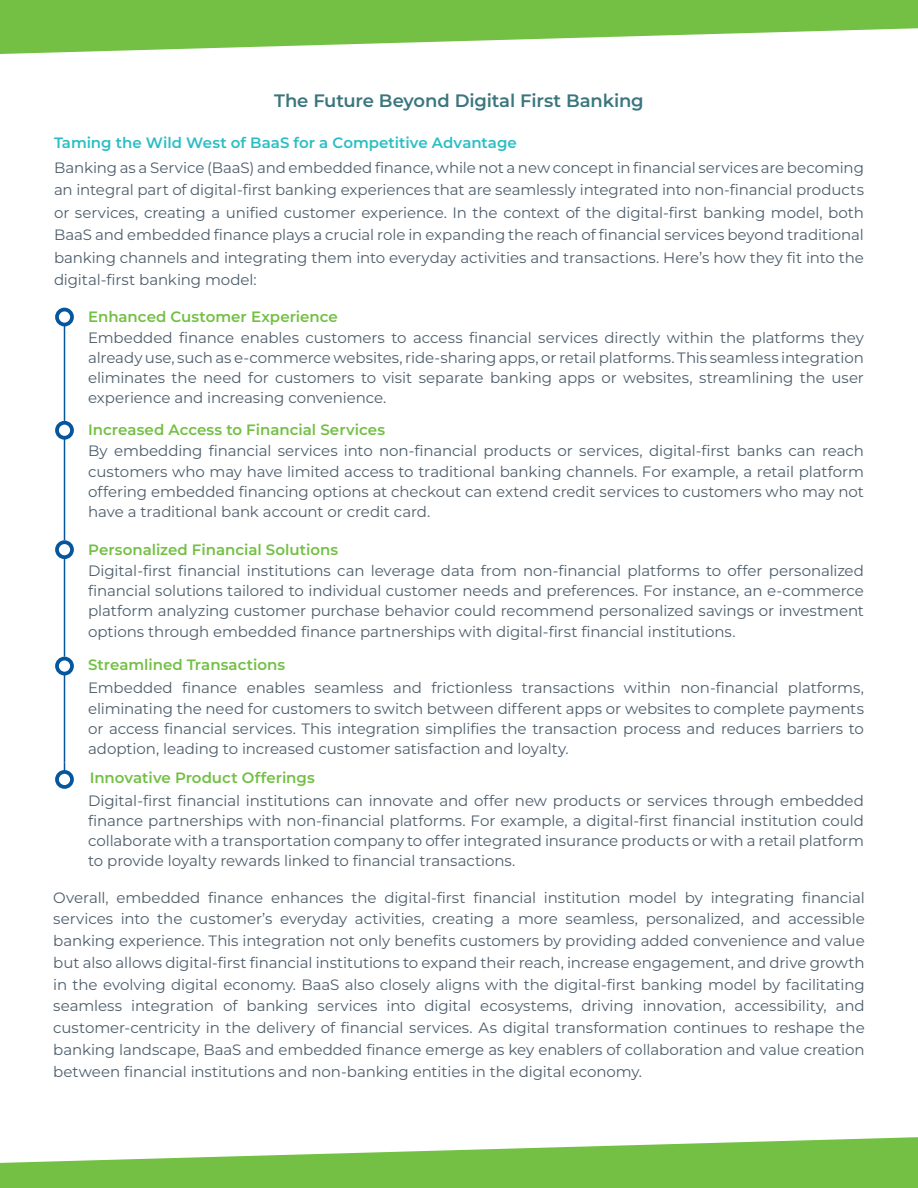
<style>
.page{position:relative;width:918px;height:1188px;background:#fff}
.page>*{position:absolute;margin:0;border:0;box-sizing:border-box;transform-origin:0 0}
.t1{font:600 18px "Montserrat";letter-spacing:-.01em;color:#3b767e}
.t2{font:15px/20.2px "Montserrat";letter-spacing:-.005em;color:#4e5e6c;text-align:justify}
.t3{font:600 15px "Montserrat";color:#73c044}
.t4{font:600 15px "Montserrat";color:#2abec4}
</style>
<div class="page">
<svg style="left:0;top:0;width:918px;height:54px;fill:#73c044"></svg>
<svg style="left:0;top:1137px;width:918px;height:51px;fill:#73c044"></svg>
<hr style="left:64px;top:325px;width:1px;height:96px;background:#05569d">
<div style="left:55px;top:308px;width:19px;height:18px;border:4px solid #05569d;border-radius:50%"></div>
<hr style="left:64px;top:438px;width:1px;height:102px;background:#05569d">
<div style="left:55px;top:421px;width:19px;height:19px;border:4px solid #05569d;border-radius:50%"></div>
<hr style="left:64px;top:557px;width:1px;height:100px;background:#05569d">
<div style="left:55px;top:540px;width:19px;height:19px;border:4px solid #05569d;border-radius:50%"></div>
<hr style="left:64px;top:674px;width:1px;height:89px;background:#05569d">
<div style="left:55px;top:657px;width:19px;height:18px;border:4px solid #05569d;border-radius:50%"></div>
<div style="left:55px;top:770px;width:19px;height:19px;border:4px solid #05569d;border-radius:50%"></div>
<p class="t1" style="left:274px;top:88px;width:371px">The Future Beyond Digital First Banking</p>
<p class="t4" style="left:54px;top:132px;width:464px">Taming the Wild West of BaaS for a Competitive Advantage</p>
<p class="t2" style="left:54px;top:156px;width:812px;line-height:22.5px">Banking as a Service (BaaS) and embedded finance, while not a new concept in financial services are becoming an integral part of digital-first banking experiences that are seamlessly integrated into non-financial products or services, creating a unified customer experience. In the context of the digital-first banking model, both BaaS and embedded finance plays a crucial role in expanding the reach of financial services beyond traditional banking channels and integrating them into everyday activities and transactions. Here’s how they fit into the digital-first banking model:</p>
<p class="t3" style="left:88px;top:306px;width:251px">Enhanced Customer Experience</p>
<p class="t2" style="left:88px;top:327px;width:777px">Embedded finance enables customers to access financial services directly within the platforms they already use, such as e-commerce websites, ride-sharing apps, or retail platforms. This seamless integration eliminates the need for customers to visit separate banking apps or websites, streamlining the user experience and increasing convenience.</p>
<p class="t2" style="left:88px;top:440px;width:777px">By embedding financial services into non-financial products or services, digital-first banks can reach customers who may have limited access to traditional banking channels. For example, a retail platform offering embedded financing options at checkout can extend credit services to customers who may not have a traditional bank account or credit card.</p>
<p class="t3" style="left:88px;top:419px;width:298px">Increased Access to Financial Services</p>
<p class="t3" style="left:88px;top:539px;width:252px">Personalized Financial Solutions</p>
<p class="t2" style="left:88px;top:560px;width:777px">Digital-first financial institutions can leverage data from non-financial platforms to offer personalized financial solutions tailored to individual customer needs and preferences. For instance, an e-commerce platform analyzing customer purchase behavior could recommend personalized savings or investment options through embedded finance partnerships with digital-first financial institutions.</p>
<p class="t3" style="left:88px;top:654px;width:199px">Streamlined Transactions</p>
<p class="t2" style="left:88px;top:677px;width:777px">Embedded finance enables seamless and frictionless transactions within non-financial platforms, eliminating the need for customers to switch between different apps or websites to complete payments or access financial services. This integration simplifies the transaction process and reduces barriers to adoption, leading to increased customer satisfaction and loyalty.</p>
<p class="t2" style="left:88px;top:790px;width:777px">Digital-first financial institutions can innovate and offer new products or services through embedded finance partnerships with non-financial platforms. For example, a digital-first financial institution could collaborate with a transportation company to offer integrated insurance products or with a retail platform to provide loyalty rewards linked to financial transactions.</p>
<p class="t3" style="left:90px;top:767px;width:227px">Innovative Product Offerings</p>
<p class="t2" style="left:53px;top:886px;width:813px;line-height:21.8px">Overall, embedded finance enhances the digital-first financial institution model by integrating financial services into the customer’s everyday activities, creating a more seamless, personalized, and accessible banking experience. This integration not only benefits customers by providing added convenience and value but also allows digital-first financial institutions to expand their reach, increase engagement, and drive growth in the evolving digital economy. BaaS also closely aligns with the digital-first banking model by facilitating seamless integration of banking services into digital ecosystems, driving innovation, accessibility, and customer-centricity in the delivery of financial services. As digital transformation continues to reshape the banking landscape, BaaS and embedded finance emerge as key enablers of collaboration and value creation between financial institutions and non-banking entities in the digital economy.</p>
</div>
